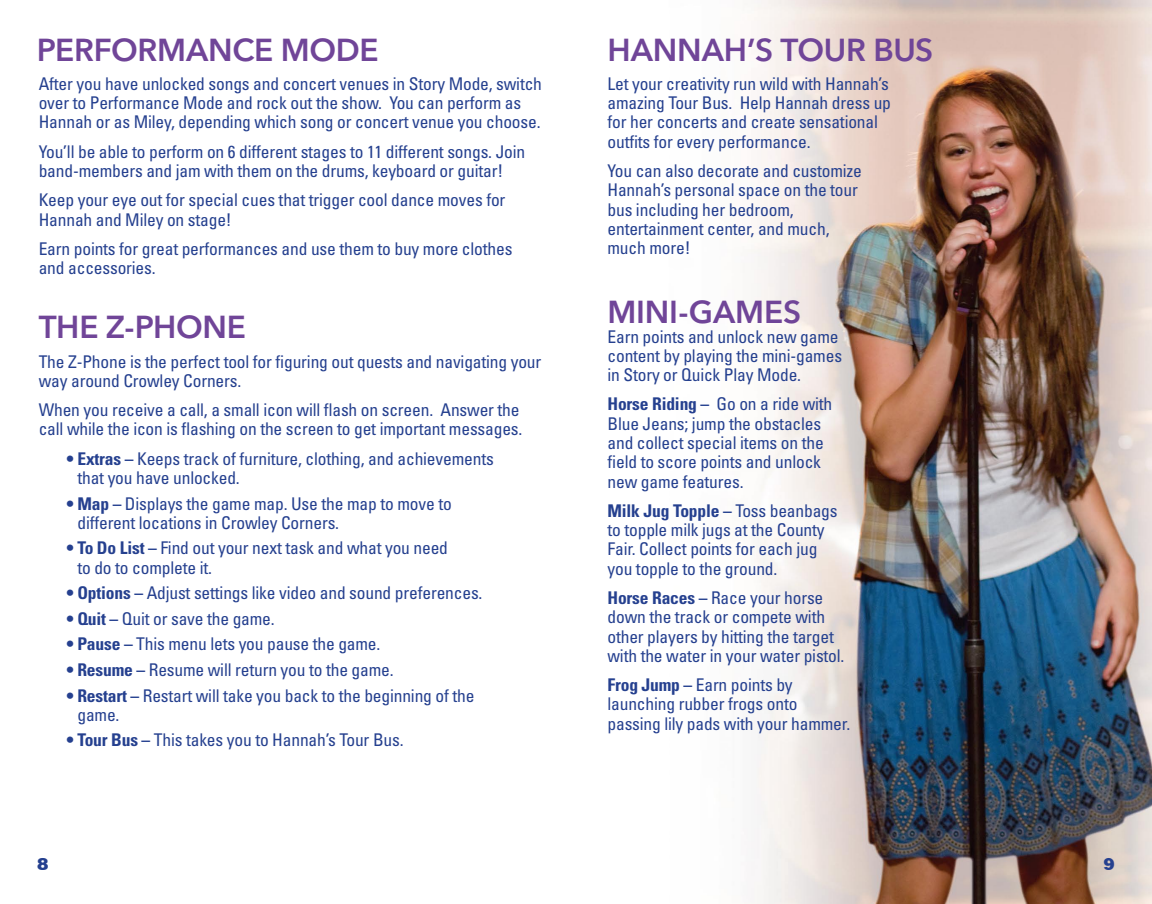
<style>
.page{position:relative;width:1152px;height:904px;background:#fff}
.page>*{position:absolute;margin:0;border:0;box-sizing:border-box;transform-origin:0 0}
.t1{font:600 31.5px "Avenir Next LT Pro";letter-spacing:-.01em;color:#704598}
.t2{font:condensed 17.5px/19.2px "Univers";letter-spacing:-.01em;color:#25408f}
.t3{font:800 17.5px "Rockwell";color:#25408f}
.s1{font-weight:700}
</style>
<div class="page">
<img style="left:744px;top:0;width:407px;height:903px">
<svg style="left:1145px;top:0;width:7px;height:6px"></svg>
<svg style="left:1145px;top:897px;width:7px;height:7px"></svg>
<h1 class="t1" style="left:37px;top:30px;width:343px">PERFORMANCE MODE</h1>
<p class="t2" style="left:39px;top:74px;width:505px">After you have unlocked songs and concert venues in Story Mode, switch over to Performance Mode and rock out the show. You can perform as<br>Hannah or as Miley, depending which song or concert venue you choose.</p>
<p class="t2" style="left:39px;top:141px;width:488px">You’ll be able to perform on 6 different stages to 11 different songs. Join band-members and jam with them on the drums, keyboard or guitar!</p>
<p class="t2" style="left:39px;top:190px;width:468px">Keep your eye out for special cues that trigger cool dance moves for<br>Hannah and Miley on stage!</p>
<p class="t2" style="left:39px;top:239px;width:475px">Earn points for great performances and use them to buy more clothes and accessories.</p>
<h1 class="t1" style="left:39px;top:308px;width:209px">THE Z-PHONE</h1>
<p class="t2" style="left:39px;top:351px;width:504px">The Z-Phone is the perfect tool for figuring out quests and navigating your way around Crowley Corners.</p>
<p class="t2" style="left:39px;top:400px;width:485px">When you receive a call, a small icon will flash on screen. Answer the call while the icon is flashing on the screen to get important messages.</p>
<p class="t2" style="left:77px;top:448px;width:418px;text-indent:-11px"><span class="s1">• Extras –</span> Keeps track of furniture, clothing, and achievements that you have unlocked.</p>
<p class="t2" style="left:77px;top:493px;width:376px;text-indent:-11px"><span class="s1">• Map –</span> Displays the game map. Use the map to move to different locations in Crowley Corners.</p>
<p class="t2" style="left:77px;top:538px;width:372px;text-indent:-11px"><span class="s1">• To Do List –</span> Find out your next task and what you need to do to complete it.</p>
<p class="t2" style="left:67px;top:583px;width:417px"><span class="s1">• Options –</span> Adjust settings like video and sound preferences.</p>
<p class="t2" style="left:67px;top:608px;width:210px"><span class="s1">• Quit –</span> Quit or save the game.</p>
<p class="t2" style="left:67px;top:634px;width:315px"><span class="s1">• Pause –</span> This menu lets you pause the game.</p>
<p class="t2" style="left:67px;top:659px;width:329px"><span class="s1">• Resume –</span> Resume will return you to the game.</p>
<p class="t2" style="left:77px;top:685px;width:398px;text-indent:-11px"><span class="s1">• Restart –</span> Restart will take you back to the beginning of the game.</p>
<p class="t2" style="left:67px;top:730px;width:338px"><span class="s1">• Tour Bus –</span> This takes you to Hannah’s Tour Bus.</p>
<h1 class="t1" style="left:607px;top:30px;width:327px">HANNAH’S TOUR BUS</h1>
<p class="t2" style="left:607px;top:74px;width:285px">Let your creativity run wild with Hannah’s amazing Tour Bus. Help Hannah dress up for her concerts and create sensational outfits for every performance.</p>
<p class="t2" style="left:607px;top:161px;width:256px">You can also decorate and customize<br>Hannah’s personal space on the tour bus including her bedroom, entertainment center, and much, much more!</p>
<h1 class="t1" style="left:607px;top:293px;width:195px">MINI-GAMES</h1>
<p class="t2" style="left:607px;top:326px;width:236px">Earn points and unlock new game content by playing the mini-games in Story or Quick Play Mode.</p>
<p class="t2" style="left:607px;top:394px;width:226px"><span class="s1">Horse Riding –</span> Go on a ride with<br>Blue Jeans; jump the obstacles and collect special items on the field to score points and unlock new game features.</p>
<p class="t2" style="left:607px;top:500px;width:232px"><span class="s1">Milk Jug Topple –</span> Toss beanbags to topple milk jugs at the County<br>Fair. Collect points for each jug you topple to the ground.</p>
<p class="t2" style="left:607px;top:587px;width:238px"><span class="s1">Horse Races –</span> Race your horse down the track or compete with other players by hitting the target with the water in your water pistol.</p>
<p class="t2" style="left:607px;top:674px;width:244px"><span class="s1">Frog Jump –</span> Earn points by launching rubber frogs onto passing lily pads with your hammer.</p>
<p class="t3" style="left:37px;top:853px;width:14px">8</p>
<p class="t3" style="left:1103px;top:853px;width:14px">9</p>
</div>
